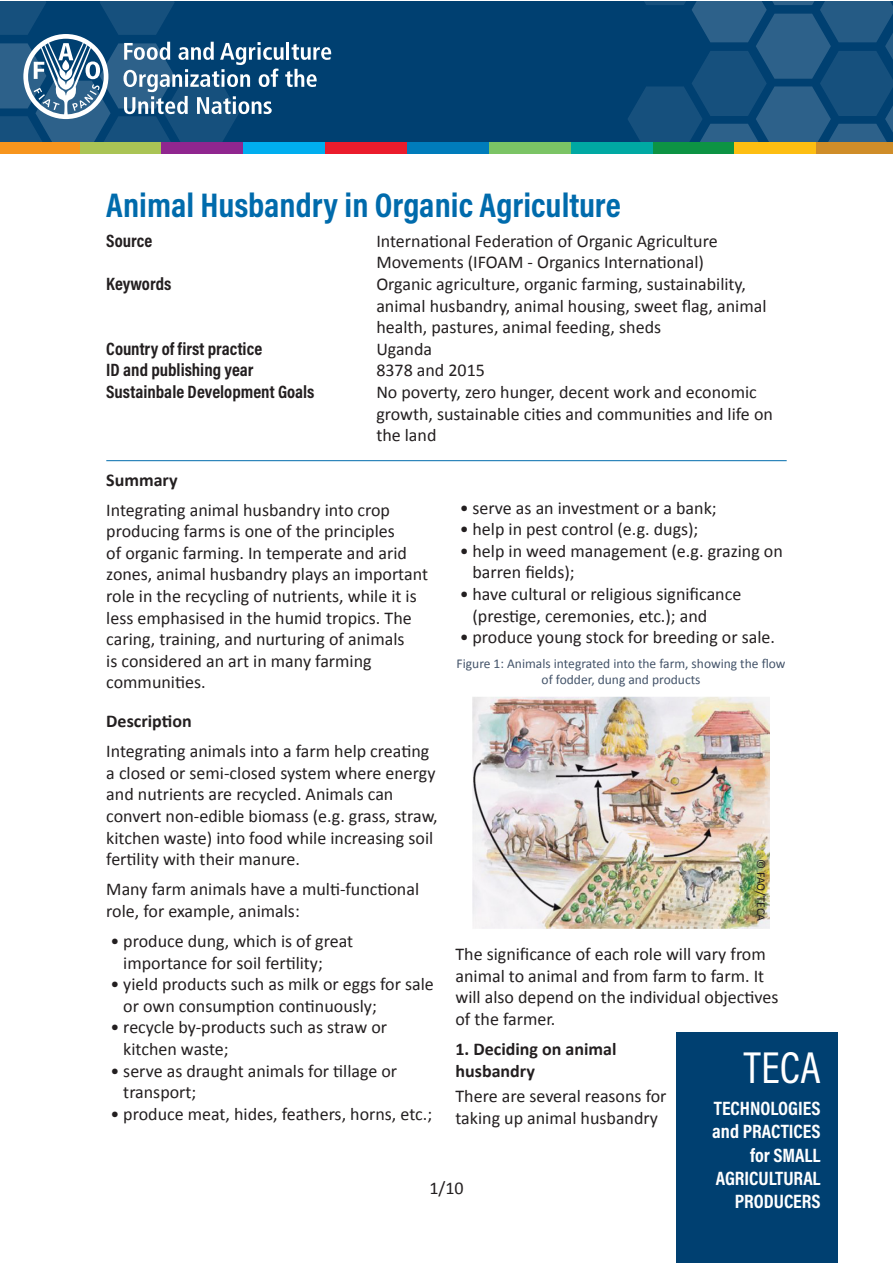
<style>
.page{position:relative;width:893px;height:1263px;background:#fff}
.page>*{position:absolute;margin:0;border:0;box-sizing:border-box;transform-origin:0 0}
.t1{font:45px "Acumin Pro Cond";color:#fff}
.List_Paragraph{font:700 34.5px "Acumin Pro Cond";color:#006bac}
.t2{font:700 19.5px/23.4px "Acumin Pro Cond";color:#fff;text-align:right}
.Body_Text{font:18px/21.6px "Calibri";color:#231f20}
.List_Paragraph-2{font:18px/21.6px "Calibri";color:#231f20}
.Heading_1{font:18px/21.6px "Calibri";color:#231f20}
.Heading_1-2{font:700 18px "Acumin Pro Cond";color:#231f20}
.Body_Text-2{font:700 18px/21.6px "Calibri";color:#231f20}
.t3{font:13.5px/16.2px "Calibri";color:#44546a;text-align:center}
.t4{font:12px "Calibri";letter-spacing:-.01em;color:#231f20}
</style>
<div class="page">
<img style="left:472px;top:696px;width:298px;height:233px">
<hr style="left:106px;top:460px;width:681px;height:1px;background:#006bac">
<div style="left:0;top:1px;width:893px;height:145px;background:#004071"></div>
<svg style="left:628px;top:1px;width:265px;height:153px"></svg>
<div style="left:325px;top:142px;width:82px;height:12px;background:#eb1c2c"></div>
<div style="left:407px;top:142px;width:82px;height:12px;background:#007cbb"></div>
<div style="left:489px;top:142px;width:82px;height:12px;background:#7bc465"></div>
<div style="left:571px;top:142px;width:82px;height:12px;background:#00a9a3"></div>
<div style="left:653px;top:142px;width:81px;height:12px;background:#0d9344"></div>
<div style="left:735px;top:142px;width:81px;height:12px;background:#fdbe12"></div>
<div style="left:816px;top:142px;width:77px;height:12px;background:#cf8d29"></div>
<svg style="left:0;top:1px;width:331px;height:153px"></svg>
<div style="left:676px;top:1033px;width:162px;height:230px;background:#004071"></div>
<p class="List_Paragraph" style="left:106px;top:182px;width:516px">Animal Husbandry in Organic Agriculture</p>
<p class="Heading_1-2" style="left:106px;top:229px;width:47px">Source</p>
<p class="Heading_1" style="left:376px;top:230px;width:343px">International Federation of Organic Agriculture<br>Movements (IFOAM - Organics International)</p>
<p class="Heading_1-2" style="left:106px;top:272px;width:66px">Keywords</p>
<p class="Heading_1" style="left:376px;top:273px;width:392px">Organic agriculture, organic farming, sustainability, animal husbandry, animal housing, sweet flag, animal health, pastures, animal feeding, sheds</p>
<p class="Heading_1-2" style="left:106px;top:337px;width:157px">Country of first practice</p>
<p class="Heading_1" style="left:376px;top:338px;width:57px">Uganda</p>
<p class="Heading_1-2" style="left:106px;top:358px;width:149px">ID and publishing year</p>
<p class="Heading_1" style="left:376px;top:360px;width:110px">8378 and 2015</p>
<p class="Heading_1-2" style="left:106px;top:380px;width:210px">Sustainbale Development Goals</p>
<p class="Heading_1" style="left:376px;top:381px;width:398px">No poverty, zero hunger, decent work and economic growth, sustainable cities and communities and life on the land</p>
<p class="Body_Text-2" style="left:106px;top:469px;width:73px">Summary</p>
<p class="Body_Text" style="left:106px;top:499px;width:323px">Integrating animal husbandry into crop producing farms is one of the principles<br>of organic farming. In temperate and arid zones, animal husbandry plays an important role in the recycling of nutrients, while it is less emphasised in the humid tropics. The caring, training, and nurturing of animals<br>is considered an art in many farming communities.</p>
<p class="Body_Text-2" style="left:106px;top:710px;width:87px">Description</p>
<p class="Body_Text" style="left:106px;top:740px;width:333px">Integrating animals into a farm help creating a closed or semi-closed system where energy and nutrients are recycled. Animals can convert non-edible biomass (e.g. grass, straw, kitchen waste) into food while increasing soil fertility with their manure.</p>
<p class="Body_Text" style="left:106px;top:878px;width:314px">Many farm animals have a multi-functional role, for example, animals:</p>
<p class="List_Paragraph-2" style="left:123px;top:930px;width:231px;text-indent:-13px">• produce dung, which is of great importance for soil fertility;</p>
<p class="List_Paragraph-2" style="left:123px;top:973px;width:312px;text-indent:-13px">• yield products such as milk or eggs for sale or own consumption continuously;</p>
<p class="List_Paragraph-2" style="left:123px;top:1017px;width:265px;text-indent:-13px">• recycle by-products such as straw or kitchen waste;</p>
<p class="List_Paragraph-2" style="left:123px;top:1060px;width:275px;text-indent:-13px">• serve as draught animals for tillage or transport;</p>
<p class="List_Paragraph-2" style="left:111px;top:1103px;width:323px">• produce meat, hides, feathers, horns, etc.;</p>
<p class="List_Paragraph-2" style="left:460px;top:497px;width:258px">• serve as an investment or a bank;</p>
<p class="List_Paragraph-2" style="left:460px;top:518px;width:240px">• help in pest control (e.g. dugs);</p>
<p class="List_Paragraph-2" style="left:472px;top:540px;width:312px;text-indent:-13px">• help in weed management (e.g. grazing on barren fields);</p>
<p class="List_Paragraph-2" style="left:472px;top:583px;width:270px;text-indent:-13px">• have cultural or religious significance (prestige, ceremonies, etc.); and</p>
<p class="List_Paragraph-2" style="left:460px;top:626px;width:317px">• produce young stock for breeding or sale.</p>
<p class="t3" style="left:457px;top:655px;width:330px">Figure 1: Animals integrated into the farm, showing the flow of fodder, dung and products</p>
<p class="t4" style="left:769px;top:859px;width:63px;rotate:90deg">© FAO/TECA</p>
<p class="Body_Text" style="left:455px;top:943px;width:325px">The significance of each role will vary from animal to animal and from farm to farm. It will also depend on the individual objectives of the farmer.</p>
<p class="Body_Text-2" style="left:455px;top:1038px;width:163px">1. Deciding on animal husbandry</p>
<p class="Body_Text" style="left:455px;top:1086px;width:213px">There are several reasons for taking up animal husbandry</p>
<p class="t1" style="left:744px;top:1038px;width:78px">TECA</p>
<p class="t2" style="left:712px;top:1096px;width:110px">TECHNOLOGIES and PRACTICES for SMALL<br>AGRICULTURAL<br>PRODUCERS</p>
<p class="Body_Text" style="left:429px;top:1178px;width:36px">1/10</p>
</div>
